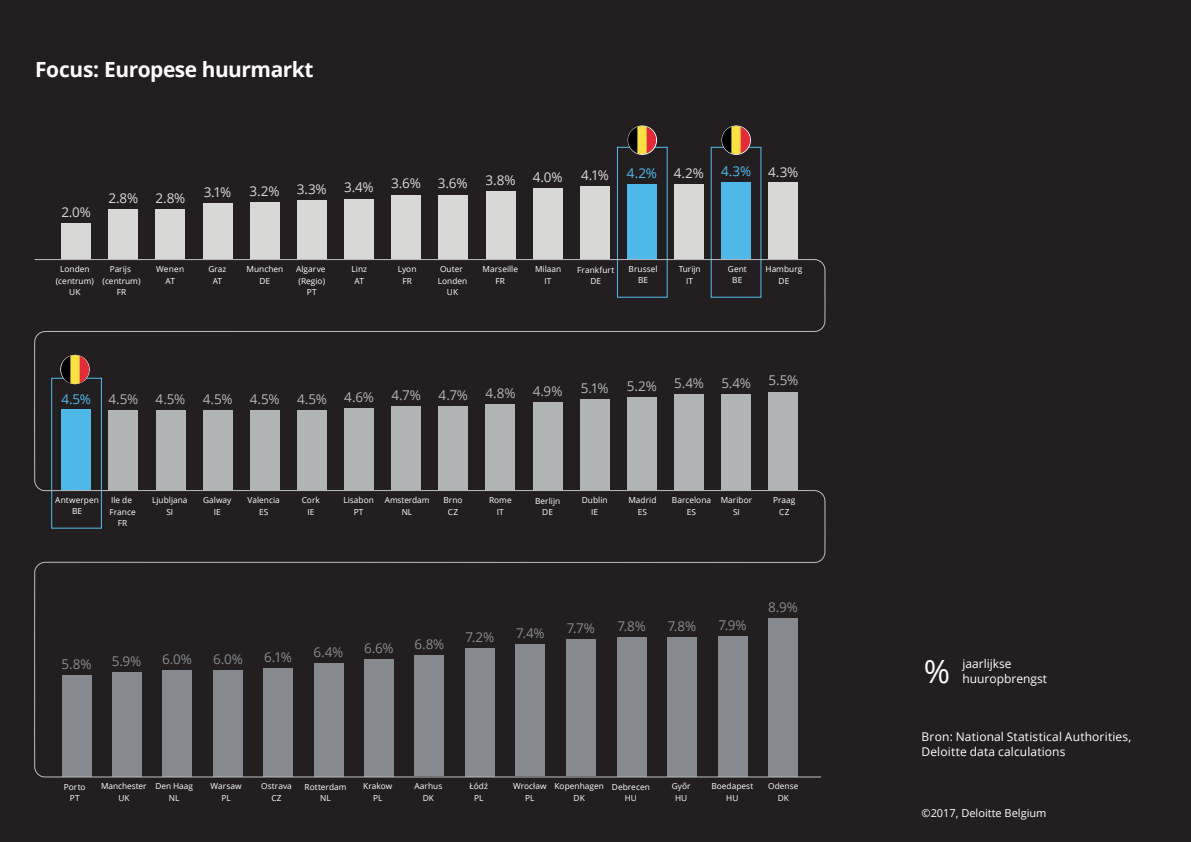
<style>
.page{position:relative;width:1191px;height:842px;background:#231f20}
.page>*{position:absolute;margin:0;border:0;box-sizing:border-box;transform-origin:0 0}
.t1{font:32px "Open Sans";color:#fff}
.t2{font:700 20.9px "Open Sans";letter-spacing:-.02em;color:#fff}
.t3{font:13.5px "Open Sans";color:#b1b4b5}
.t4{font:13.5px "Open Sans";color:#868a8e}
.t5{font:13.5px "Open Sans";color:#d8d9d7}
.t6{font:13.5px "Open Sans";color:#4eb9e9}
.t7{font:12px/14.4px "Open Sans";letter-spacing:.01em;color:#fff}
.t8{font:11px "Open Sans";color:#fff}
.t9{font:8.3px/11.4px "Open Sans";letter-spacing:.005em;color:#fff;text-align:center}
.t10{font:8.3px/11.4px "Open Sans";letter-spacing:-.015em;color:#fff;text-align:center}
</style>
<div class="page">
<div style="left:674px;top:184px;width:29px;height:75px;background:#d8d9d7"></div>
<div style="left:580px;top:186px;width:29px;height:73px;background:#d8d9d7"></div>
<div style="left:768px;top:183px;width:30px;height:76px;background:#d8d9d7"></div>
<div style="left:61px;top:224px;width:30px;height:35px;background:#d8d9d7"></div>
<div style="left:109px;top:209px;width:29px;height:50px;background:#d8d9d7"></div>
<div style="left:533px;top:188px;width:29px;height:71px;background:#d8d9d7"></div>
<div style="left:156px;top:209px;width:29px;height:50px;background:#d8d9d7"></div>
<div style="left:721px;top:182px;width:30px;height:77px;background:#4eb9e9"></div>
<div style="left:203px;top:204px;width:29px;height:55px;background:#d8d9d7"></div>
<div style="left:297px;top:201px;width:29px;height:58px;background:#d8d9d7"></div>
<div style="left:344px;top:199px;width:30px;height:60px;background:#d8d9d7"></div>
<div style="left:391px;top:195px;width:30px;height:64px;background:#d8d9d7"></div>
<div style="left:438px;top:195px;width:29px;height:64px;background:#d8d9d7"></div>
<div style="left:627px;top:184px;width:29px;height:75px;background:#4eb9e9"></div>
<div style="left:486px;top:191px;width:29px;height:68px;background:#d8d9d7"></div>
<div style="left:250px;top:202px;width:29px;height:57px;background:#d8d9d7"></div>
<div style="left:617px;top:147px;width:50px;height:151px;border:1px solid #4eb9e9"></div>
<div style="left:710px;top:147px;width:51px;height:151px;border:1px solid #4eb9e9"></div>
<svg style="left:627px;top:125px;width:30px;height:30px"></svg>
<img style="left:629px;top:127px;width:27px;height:27px">
<svg style="left:721px;top:125px;width:30px;height:30px"></svg>
<img style="left:722px;top:127px;width:28px;height:27px">
<svg style="left:34px;top:258px;width:792px;height:520px"></svg>
<h2 class="t2" style="left:35px;top:55px;width:280px">Focus: Europese huurmarkt</h2>
<h3 class="t5" style="left:61px;top:203px;width:31px">2.0%</h3>
<h3 class="t5" style="left:108px;top:189px;width:31px">2.8%</h3>
<h3 class="t5" style="left:156px;top:189px;width:31px">2.8%</h3>
<p class="t9" style="left:60px;top:263px;width:31px">Londen</p>
<p class="t9" style="left:69px;top:286px;width:13px">UK</p>
<p class="t9" style="left:56px;top:275px;width:40px">(centrum)</p>
<p class="t9" style="left:102px;top:263px;width:40px">Parijs (centrum)<br>FR</p>
<p class="t9" style="left:156px;top:263px;width:30px">Wenen<br>AT</p>
<h3 class="t5" style="left:204px;top:183px;width:29px">3.1%</h3>
<h3 class="t5" style="left:250px;top:182px;width:31px">3.2%</h3>
<h3 class="t5" style="left:297px;top:180px;width:31px">3.3%</h3>
<h3 class="t5" style="left:344px;top:178px;width:31px">3.4%</h3>
<h3 class="t5" style="left:391px;top:174px;width:31px">3.6%</h3>
<h3 class="t5" style="left:438px;top:174px;width:31px">3.6%</h3>
<h3 class="t5" style="left:485px;top:171px;width:31px">3.8%</h3>
<h3 class="t5" style="left:533px;top:168px;width:31px">4.0%</h3>
<h3 class="t5" style="left:581px;top:166px;width:29px">4.1%</h3>
<h3 class="t6" style="left:627px;top:164px;width:32px">4.2%</h3>
<h3 class="t5" style="left:674px;top:164px;width:32px">4.2%</h3>
<h3 class="t6" style="left:721px;top:162px;width:32px">4.3%</h3>
<h3 class="t5" style="left:768px;top:162px;width:32px">4.3%</h3>
<p class="t9" style="left:208px;top:263px;width:20px">Graz<br>AT</p>
<p class="t9" style="left:246px;top:263px;width:38px">Munchen<br>DE</p>
<p class="t9" style="left:296px;top:263px;width:31px">Algarve (Regio)<br>PT</p>
<p class="t9" style="left:351px;top:263px;width:17px">Linz<br>AT</p>
<p class="t9" style="left:398px;top:263px;width:20px">Lyon<br>FR</p>
<p class="t9" style="left:438px;top:263px;width:31px">Outer<br>Londen<br>UK</p>
<p class="t9" style="left:482px;top:264px;width:37px">Marseille<br>FR</p>
<p class="t9" style="left:535px;top:263px;width:28px">Milaan<br>IT</p>
<p class="t9" style="left:577px;top:264px;width:39px">Frankfurt<br>DE</p>
<p class="t9" style="left:628px;top:263px;width:31px">Brussel<br>BE</p>
<p class="t9" style="left:678px;top:263px;width:24px">Turijn<br>IT</p>
<p class="t9" style="left:728px;top:263px;width:20px">Gent<br>BE</p>
<p class="t9" style="left:765px;top:263px;width:38px">Hamburg<br>DE</p>
<h3 class="t6" style="left:61px;top:390px;width:31px">4.5%</h3>
<h3 class="t3" style="left:108px;top:390px;width:31px">4.5%</h3>
<h3 class="t3" style="left:156px;top:390px;width:31px">4.5%</h3>
<h3 class="t3" style="left:203px;top:390px;width:31px">4.5%</h3>
<h3 class="t3" style="left:250px;top:390px;width:31px">4.5%</h3>
<h3 class="t3" style="left:297px;top:390px;width:31px">4.5%</h3>
<h3 class="t3" style="left:344px;top:388px;width:31px">4.6%</h3>
<h3 class="t3" style="left:391px;top:386px;width:31px">4.7%</h3>
<h3 class="t3" style="left:438px;top:386px;width:31px">4.7%</h3>
<h3 class="t3" style="left:485px;top:384px;width:31px">4.8%</h3>
<h3 class="t3" style="left:581px;top:379px;width:29px">5.1%</h3>
<h3 class="t3" style="left:627px;top:377px;width:31px">5.2%</h3>
<h3 class="t3" style="left:533px;top:382px;width:31px">4.9%</h3>
<h3 class="t3" style="left:674px;top:374px;width:31px">5.4%</h3>
<h3 class="t3" style="left:721px;top:374px;width:31px">5.4%</h3>
<h3 class="t3" style="left:768px;top:371px;width:31px">5.5%</h3>
<p class="t9" style="left:55px;top:494px;width:45px">Antwerpen<br>BE</p>
<p class="t9" style="left:110px;top:494px;width:28px">Ile de<br>France<br>FR</p>
<p class="t9" style="left:152px;top:494px;width:37px">Ljubljana<br>SI</p>
<p class="t9" style="left:203px;top:494px;width:30px">Galway<br>IE</p>
<p class="t9" style="left:248px;top:494px;width:34px">Valencia<br>ES</p>
<p class="t9" style="left:302px;top:494px;width:20px">Cork<br>IE</p>
<p class="t9" style="left:343px;top:494px;width:32px">Lisabon<br>PT</p>
<p class="t10" style="left:385px;top:494px;width:46px">Amsterdam<br>NL</p>
<p class="t9" style="left:443px;top:494px;width:21px">Brno<br>CZ</p>
<p class="t9" style="left:489px;top:494px;width:24px">Rome<br>IT</p>
<p class="t9" style="left:582px;top:494px;width:27px">Dublin<br>IE</p>
<p class="t9" style="left:628px;top:494px;width:30px">Madrid<br>ES</p>
<p class="t9" style="left:672px;top:494px;width:41px">Barcelona<br>ES</p>
<p class="t9" style="left:720px;top:494px;width:33px">Maribor<br>SI</p>
<p class="t9" style="left:773px;top:494px;width:24px">Praag<br>CZ</p>
<p class="t9" style="left:535px;top:495px;width:27px">Berlijn<br>DE</p>
<h3 class="t4" style="left:62px;top:655px;width:31px">5.8%</h3>
<h3 class="t4" style="left:112px;top:651px;width:31px">5.9%</h3>
<h3 class="t4" style="left:162px;top:649px;width:31px">6.0%</h3>
<h3 class="t4" style="left:213px;top:649px;width:31px">6.0%</h3>
<h3 class="t4" style="left:264px;top:648px;width:29px">6.1%</h3>
<h3 class="t4" style="left:314px;top:642px;width:31px">6.4%</h3>
<h3 class="t4" style="left:364px;top:639px;width:31px">6.6%</h3>
<h3 class="t4" style="left:414px;top:635px;width:31px">6.8%</h3>
<h3 class="t4" style="left:465px;top:628px;width:30px">7.2%</h3>
<h3 class="t4" style="left:516px;top:624px;width:30px">7.4%</h3>
<h3 class="t4" style="left:567px;top:619px;width:29px">7.7%</h3>
<h3 class="t4" style="left:617px;top:617px;width:30px">7.8%</h3>
<h3 class="t4" style="left:667px;top:617px;width:30px">7.8%</h3>
<h3 class="t4" style="left:718px;top:616px;width:30px">7.9%</h3>
<h3 class="t4" style="left:768px;top:598px;width:31px">8.9%</h3>
<p class="t9" style="left:64px;top:781px;width:23px">Porto<br>PT</p>
<p class="t9" style="left:101px;top:780px;width:47px">Manchester<br>UK</p>
<p class="t9" style="left:155px;top:780px;width:39px">Den Haag<br>NL</p>
<p class="t9" style="left:211px;top:780px;width:33px">Warsaw<br>PL</p>
<p class="t9" style="left:261px;top:780px;width:32px">Ostrava<br>CZ</p>
<p class="t9" style="left:304px;top:781px;width:44px">Rotterdam<br>NL</p>
<p class="t9" style="left:363px;top:780px;width:31px">Krakow<br>PL</p>
<p class="t9" style="left:414px;top:780px;width:29px">Aarhus<br>DK</p>
<p class="t9" style="left:469px;top:780px;width:20px">Łódź<br>PL</p>
<p class="t9" style="left:513px;top:780px;width:35px">Wrocław<br>PL</p>
<p class="t9" style="left:554px;top:780px;width:51px">Kopenhagen<br>DK</p>
<p class="t9" style="left:612px;top:781px;width:39px">Debrecen<br>HU</p>
<p class="t9" style="left:672px;top:780px;width:20px">Győr<br>HU</p>
<p class="t9" style="left:711px;top:780px;width:44px">Boedapest<br>HU</p>
<p class="t9" style="left:768px;top:780px;width:32px">Odense<br>DK</p>
<h1 class="t1" style="left:924px;top:649px;width:28px">%</h1>
<h3 class="t7" style="left:962px;top:656px;width:86px">jaarlijkse huuropbrengst</h3>
<h3 class="t7" style="left:921px;top:728px;width:211px;line-height:15.6px">Bron: National Statistical Authorities,<br>Deloitte data calculations</h3>
<h3 class="t8" style="left:921px;top:805px;width:126px">©2017, Deloitte Belgium</h3>
</div>
